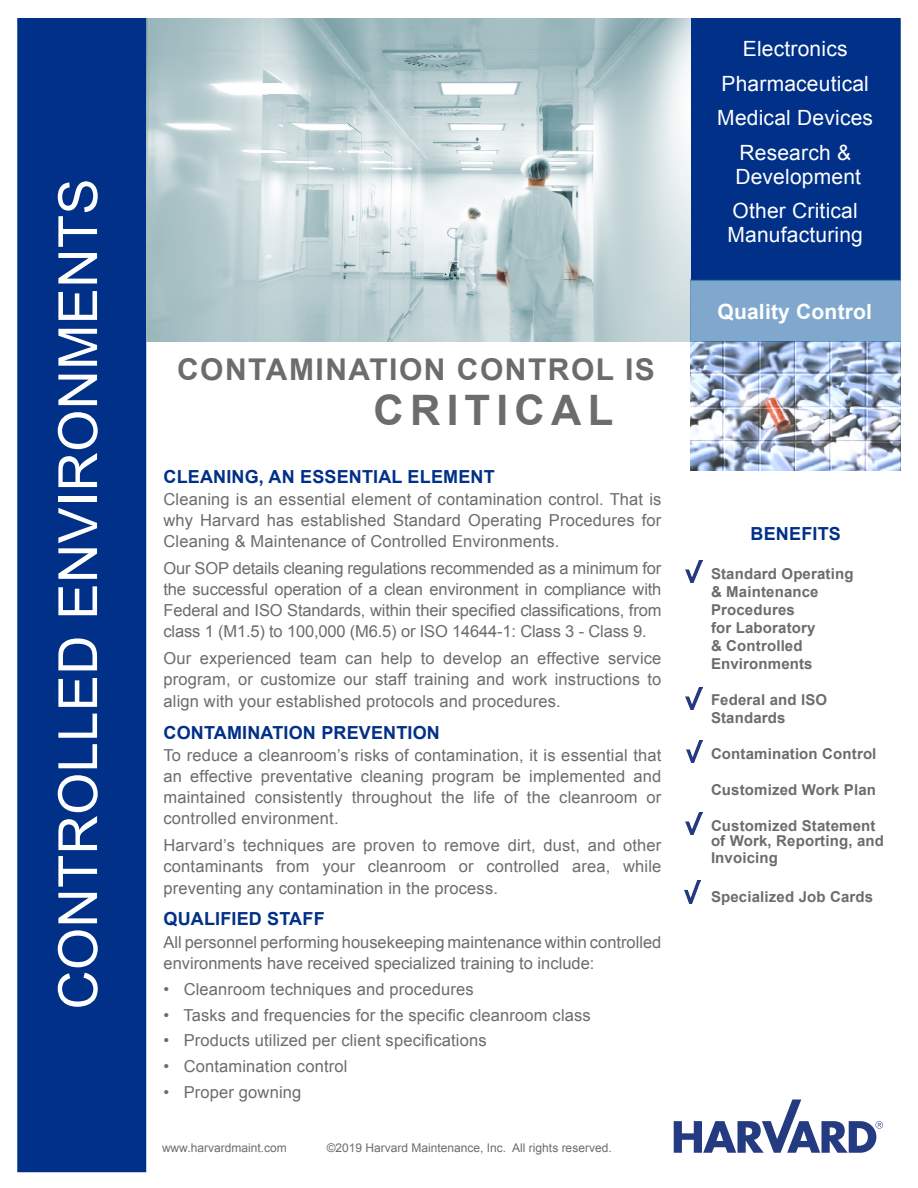
<style>
.page{position:relative;width:918px;height:1188px;background:#fff}
.page>*{position:absolute;margin:0;border:0;box-sizing:border-box;transform-origin:0 0}
.t1{font:54px "Arial";letter-spacing:.01em;color:#fff}
.t2{font:700 42px "Arial";letter-spacing:.15em;color:#6c6c6f}
.t3{font:700 30px "Arial";letter-spacing:.05em;color:#6c6c6f}
.t4{font:21px/24px "Arial";letter-spacing:.01em;color:#fff}
.t5{font:700 21px "Arial";letter-spacing:.01em;color:#fff}
.t6{font:700 18px "Arial";letter-spacing:.01em;color:#003087}
.t7{font:16.5px/21px "Arial";letter-spacing:.01em;color:#6c6c6f;text-align:justify}
.t8{font:700 15px/18px "Arial";letter-spacing:.01em;color:#6c6c6f}
.t9{font:12px "Arial";color:#6c6c6f}
</style>
<div class="page">
<div style="left:17px;top:18px;width:129px;height:1154px;background:#003087;border:2px solid #003087"></div>
<div style="left:690px;top:18px;width:211px;height:262px;background:#003087;border:2px solid #003087"></div>
<img style="left:690px;top:342px;width:211px;height:128px">
<img style="left:146px;top:18px;width:544px;height:324px">
<div style="left:690px;top:279px;width:211px;height:63px;background:#80a8cc"></div>
<svg style="left:674px;top:1100px;width:209px;height:53px"></svg>
<img style="left:686px;top:740px;width:17px;height:23px">
<img style="left:686px;top:812px;width:17px;height:23px">
<img style="left:686px;top:687px;width:16px;height:23px">
<img style="left:686px;top:560px;width:16px;height:23px">
<img style="left:684px;top:881px;width:17px;height:22px">
<p class="t1" style="left:43px;top:1009px;width:832px;rotate:-90deg">CONTROLLED ENVIRONMENTS</p>
<p class="t3" style="left:177px;top:349px;width:479px">CONTAMINATION CONTROL IS</p>
<p class="t2" style="left:373px;top:383px;width:242px">CRITICAL</p>
<p class="t6" style="left:164px;top:464px;width:333px">CLEANING, AN ESSENTIAL ELEMENT</p>
<p class="t7" style="left:164px;top:489px;width:499px">Cleaning is an essential element of contamination control. That is why Harvard has established Standard Operating Procedures for Cleaning &amp; Maintenance of Controlled Environments.</p>
<p class="t7" style="left:164px;top:558px;width:499px">Our SOP details cleaning regulations recommended as a minimum for the successful operation of a clean environment in compliance with Federal and ISO Standards, within their specified classifications, from class 1 (M1.5) to 100,000 (M6.5) or ISO 14644-1: Class 3 - Class 9.</p>
<p class="t7" style="left:164px;top:648px;width:499px">Our experienced team can help to develop an effective service program, or customize our staff training and work instructions to align with your established protocols and procedures.</p>
<p class="t6" style="left:164px;top:720px;width:278px">CONTAMINATION PREVENTION</p>
<p class="t7" style="left:164px;top:745px;width:499px">To reduce a cleanroom’s risks of contamination, it is essential that an effective preventative cleaning program be implemented and maintained consistently throughout the life of the cleanroom or controlled environment.</p>
<p class="t7" style="left:164px;top:835px;width:499px">Harvard’s techniques are proven to remove dirt, dust, and other contaminants from your cleanroom or controlled area, while preventing any contamination in the process.</p>
<p class="t6" style="left:164px;top:907px;width:163px">QUALIFIED STAFF</p>
<p class="t7" style="left:164px;top:932px;width:499px">All personnel performing housekeeping maintenance within controlled environments have received specialized training to include:</p>
<p class="t7" style="left:164px;top:979px;width:312px">• Cleanroom techniques and procedures</p>
<p class="t7" style="left:164px;top:1004px;width:429px">• Tasks and frequencies for the specific cleanroom class</p>
<p class="t7" style="left:164px;top:1030px;width:325px">• Products utilized per client specifications</p>
<p class="t7" style="left:164px;top:1056px;width:185px">• Contamination control</p>
<p class="t7" style="left:164px;top:1082px;width:139px">• Proper gowning</p>
<p class="t9" style="left:162px;top:1140px;width:126px">www.harvardmaint.com</p>
<p class="t9" style="left:327px;top:1140px;width:286px">©2019 Harvard Maintenance, Inc. All rights reserved.</p>
<p class="t4" style="left:743px;top:37px;width:106px">Electronics</p>
<p class="t4" style="left:721px;top:71px;width:149px">Pharmaceutical</p>
<p class="t4" style="left:717px;top:106px;width:157px">Medical Devices</p>
<p class="t4" style="left:735px;top:140px;width:127px">Research &amp;<br>Development</p>
<p class="t4" style="left:727px;top:199px;width:137px">Other Critical<br>Manufacturing</p>
<p class="t5" style="left:718px;top:297px;width:156px">Quality Control</p>
<p class="t6" style="left:751px;top:522px;width:92px">BENEFITS</p>
<p class="t8" style="left:711px;top:566px;width:144px">Standard Operating &amp; Maintenance<br>Procedures<br>for Laboratory<br>&amp; Controlled<br>Environments</p>
<p class="t8" style="left:711px;top:692px;width:118px">Federal and ISO<br>Standards</p>
<p class="t8" style="left:711px;top:746px;width:167px">Contamination Control</p>
<p class="t8" style="left:711px;top:782px;width:167px">Customized Work Plan</p>
<p class="t8" style="left:711px;top:819px;width:175px;line-height:15px">Customized Statement of Work, Reporting, and</p>
<p class="t8" style="left:711px;top:849px;width:69px">Invoicing</p>
<p class="t8" style="left:711px;top:888px;width:164px">Specialized Job Cards</p>
</div>
